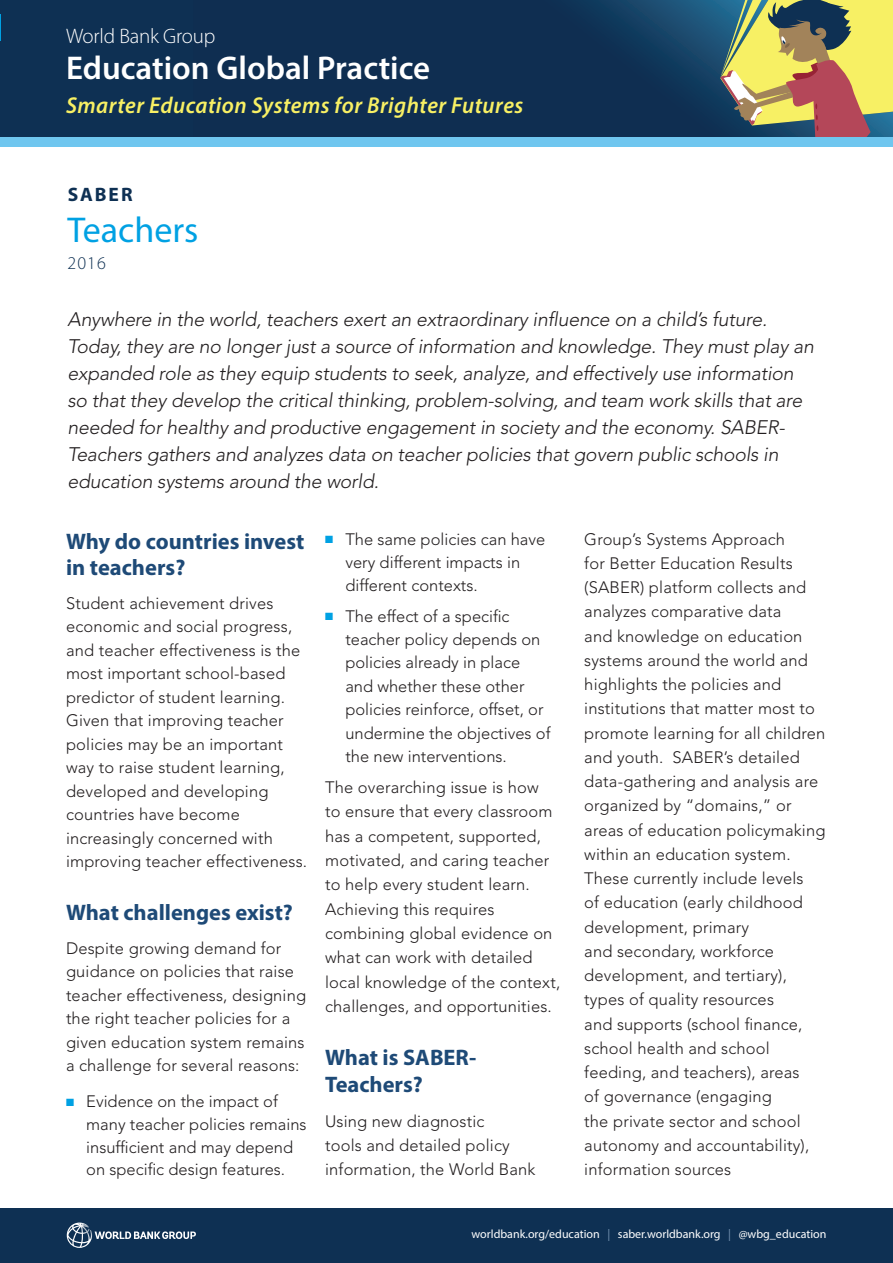
<style>
.page{position:relative;width:893px;height:1263px;background:#fff}
.page>*{position:absolute;margin:0;border:0;box-sizing:border-box;transform-origin:0 0}
.Head-title{font:36px "Myriad Pro";color:#00a1e3}
.EGP_ttl{font:600 33px "Myriad Pro";color:#fff}
.Tagline{font:italic 600 22.95px "Myriad Pro";letter-spacing:.02em;color:#f8f064}
.Head1{font:700 22.5px/25.7px "Myriad Pro";color:#1e4a77}
.WB_ttl{font:300 21px "Myriad Pro";letter-spacing:-.01em;color:#fff}
.Deck{font:italic 300 19.5px/27px "Avenir LT Std";letter-spacing:-.01em;color:#231f20}
.Head-SNAPSHOT{font:700 19.5px "Myriad Pro";letter-spacing:.1em;color:#0e3053}
.TTL-Year{font:300 18px "Myriad Pro";color:#0e3053}
.Body_text{font:300 16.5px/24.3px "Avenir LT Std";letter-spacing:.01em;color:#231f20}
.t1{font:12px "Myriad Pro";color:#fff}
.s1{color:#00a1e3}
.s2{color:#7391af}
</style>
<div class="page">
<div style="left:0;top:1208px;width:893px;height:55px;background:#0e3053"></div>
<svg style="left:67px;top:1222px;width:129px;height:26px"></svg>
<div style="left:0;top:0;width:893px;height:143px;background:#0e3053"></div>
<svg style="left:193px;top:0;width:527px;height:138px"></svg>
<div style="left:0;top:138px;width:893px;height:9px;background:#6fc6ef"></div>
<svg style="left:720px;top:0;width:173px;height:138px;background:#a79c66"></svg>
<svg style="left:0;top:14px;width:1px;height:27px"></svg>
<p class="WB_ttl" style="left:66px;top:23px;width:151px">World Bank Group</p>
<p class="EGP_ttl" style="left:66px;top:47px;width:366px">Education Global Practice</p>
<p class="Tagline" style="left:66px;top:91px;width:459px">Smarter Education Systems for Brighter Futures</p>
<p class="Head-SNAPSHOT" style="left:68px;top:181px;width:66px">SABER</p>
<p class="Head-title" style="left:68px;top:208px;width:132px">Teachers</p>
<p class="TTL-Year" style="left:68px;top:252px;width:40px">2016</p>
<p class="Deck" style="left:68px;top:306px;width:748px">Anywhere in the world, teachers exert an extraordinary influence on a child’s future.<br>Today, they are no longer just a source of information and knowledge. They must play an expanded role as they equip students to seek, analyze, and effectively use information so that they develop the critical thinking, problem-solving, and team work skills that are needed for healthy and productive engagement in society and the economy. SABER-Teachers gathers and analyzes data on teacher policies that govern public schools in education systems around the world.</p>
<p class="Head1" style="left:66px;top:528px;width:240px">Why do countries invest in teachers?</p>
<p class="Body_text" style="left:66px;top:591px;width:243px;line-height:23.5px">Student achievement drives economic and social progress, and teacher effectiveness is the most important school-based predictor of student learning.<br>Given that improving teacher policies may be an important way to raise student learning, developed and developing countries have become increasingly concerned with improving teacher effectiveness.</p>
<p class="Head1" style="left:66px;top:899px;width:228px">What challenges exist?</p>
<p class="Body_text" style="left:66px;top:936px;width:242px;line-height:23.5px">Despite growing demand for guidance on policies that raise teacher effectiveness, designing the right teacher policies for a given education system remains a challenge for several reasons:</p>
<p class="Body_text" style="left:86px;top:1090px;width:222px;line-height:22.6px;text-indent:-20px"><span class="s1">■</span> Evidence on the impact of many teacher policies remains insufficient and may depend on specific design features.</p>
<p class="Body_text" style="left:345px;top:527px;width:201px;line-height:23.4px;text-indent:-20px"><span class="s1">■</span> The same policies can have very different impacts in different contexts.</p>
<p class="Body_text" style="left:345px;top:604px;width:207px;line-height:23.4px;text-indent:-20px"><span class="s1">■</span> The effect of a specific teacher policy depends on policies already in place and whether these other policies reinforce, offset, or undermine the objectives of the new interventions.</p>
<p class="Body_text" style="left:325px;top:775px;width:237px">The overarching issue is how<br>to ensure that every classroom has a competent, supported, motivated, and caring teacher to help every student learn.<br>Achieving this requires combining global evidence on what can work with detailed local knowledge of the context, challenges, and opportunities.</p>
<p class="Head1" style="left:325px;top:1044px;width:153px;line-height:26.4px">What is SABER-<br>Teachers?</p>
<p class="Body_text" style="left:325px;top:1109px;width:212px">Using new diagnostic<br>tools and detailed policy information, the World Bank</p>
<p class="Body_text" style="left:584px;top:527px;width:243px">Group’s Systems Approach<br>for Better Education Results (SABER) platform collects and analyzes comparative data<br>and knowledge on education systems around the world and highlights the policies and institutions that matter most to promote learning for all children and youth. SABER’s detailed data-gathering and analysis are organized by “domains,” or areas of education policymaking within an education system.<br>These currently include levels<br>of education (early childhood development, primary<br>and secondary, workforce development, and tertiary), types of quality resources<br>and supports (school finance, school health and school feeding, and teachers), areas<br>of governance (engaging<br>the private sector and school autonomy and accountability), information sources</p>
<p class="t1" style="left:472px;top:1226px;width:356px">worldbank.org/education <span class="s2">|</span> saber.worldbank.org <span class="s2">|</span> @wbg_education</p>
</div>
